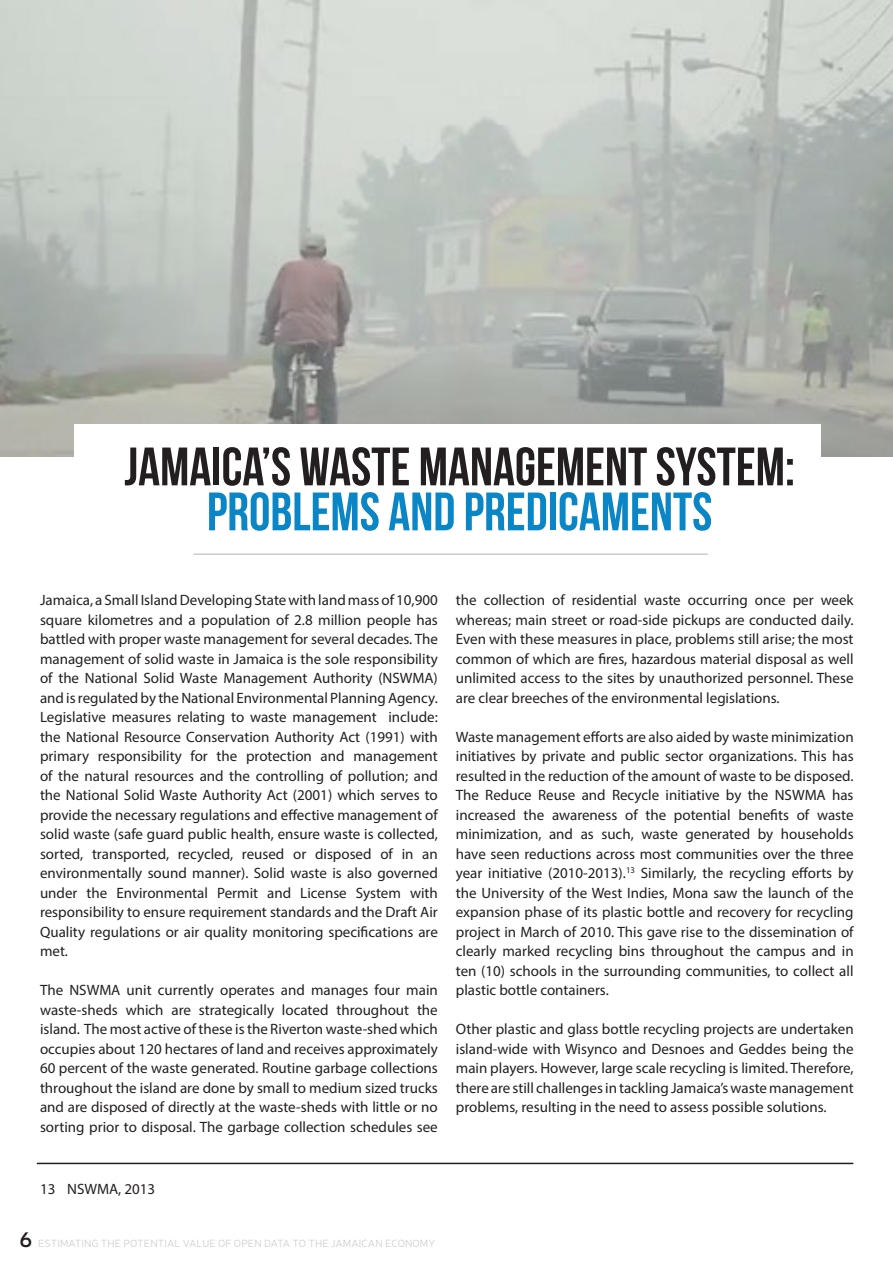
<style>
.page{position:relative;width:893px;height:1263px;background:#fff}
.page>*{position:absolute;margin:0;border:0;box-sizing:border-box;transform-origin:0 0}
.t1{font:54px "Bebas Neue";color:#231f20}
.t2{font:54px "Bebas Neue";color:#0a86c7}
.t3{font:15px/19.5px "Myriad Pro";color:#231f20;text-align:justify}
.t4{font:300 10.5px "Neris";letter-spacing:.01em;color:#cbcdce}
.s1{font-weight:600;font-size:21px;color:#231f20}
</style>
<div class="page">
<img style="left:0;top:0;width:893px;height:457px">
<div style="left:75px;top:424px;width:746px;height:129px;background:#fff"></div>
<hr style="left:193px;top:553px;width:515px;height:2px;background:#cbcdce">
<hr style="left:37px;top:1163px;width:816px;height:1px;background:#231f20">
<h1 class="t1" style="left:124px;top:437px;width:672px">JAMAICA’S WASTE MANAGEMENT SYSTEM :</h1>
<h1 class="t2" style="left:207px;top:482px;width:507px">PROBLEMS AND PREDICAMENTS</h1>
<p class="t3" style="left:40px;top:590px;width:399px">Jamaica, a Small Island Developing State with land mass of 10,900 square kilometres and a population of 2.8 million people has battled with proper waste management for several decades. The management of solid waste in Jamaica is the sole responsibility of the National Solid Waste Management Authority (NSWMA) and is regulated by the National Environmental Planning Agency.<br>Legislative measures relating to waste management include: the National Resource Conservation Authority Act (1991) with primary responsibility for the protection and management of the natural resources and the controlling of pollution; and the National Solid Waste Authority Act (2001) which serves to provide the necessary regulations and effective management of solid waste (safe guard public health, ensure waste is collected, sorted, transported, recycled, reused or disposed of in an environmentally sound manner). Solid waste is also governed under the Environmental Permit and License System with responsibility to ensure requirement standards and the Draft Air Quality regulations or air quality monitoring specifications are met.</p>
<p class="t3" style="left:40px;top:980px;width:399px">The NSWMA unit currently operates and manages four main waste-sheds which are strategically located throughout the island. The most active of these is the Riverton waste-shed which occupies about 120 hectares of land and receives approximately 60 percent of the waste generated. Routine garbage collections throughout the island are done by small to medium sized trucks and are disposed of directly at the waste-sheds with little or no sorting prior to disposal. The garbage collection schedules see</p>
<p class="t3" style="left:456px;top:590px;width:399px">the collection of residential waste occurring once per week whereas; main street or road-side pickups are conducted daily.<br>Even with these measures in place, problems still arise; the most common of which are fires, hazardous material disposal as well unlimited access to the sites by unauthorized personnel. These are clear breeches of the environmental legislations.</p>
<p class="t3" style="left:456px;top:727px;width:399px">Waste management efforts are also aided by waste minimization initiatives by private and public sector organizations. This has resulted in the reduction of the amount of waste to be disposed.<br>The Reduce Reuse and Recycle initiative by the NSWMA has increased the awareness of the potential benefits of waste minimization, and as such, waste generated by households have seen reductions across most communities over the three year initiative (2010-2013).<sup>13</sup> Similarly, the recycling efforts by the University of the West Indies, Mona saw the launch of the expansion phase of its plastic bottle and recovery for recycling project in March of 2010. This gave rise to the dissemination of clearly marked recycling bins throughout the campus and in ten (10) schools in the surrounding communities, to collect all plastic bottle containers.</p>
<p class="t3" style="left:456px;top:1019px;width:399px">Other plastic and glass bottle recycling projects are undertaken island-wide with Wisynco and Desnoes and Geddes being the main players. However, large scale recycling is limited. Therefore, there are still challenges in tackling Jamaica’s waste management problems, resulting in the need to assess possible solutions.</p>
<p class="t3" style="left:40px;top:1179px;width:117px">13 NSWMA, 2013</p>
<p class="t4" style="left:20px;top:1236px;width:222px"><span class="s1">6</span> ESTIMATING THE POTENTIAL VALUE OF OPE</p>
<p class="t4" style="left:254px;top:1236px;width:182px">N DATA TO THE JAMAICAN ECONOMY</p>
</div>
